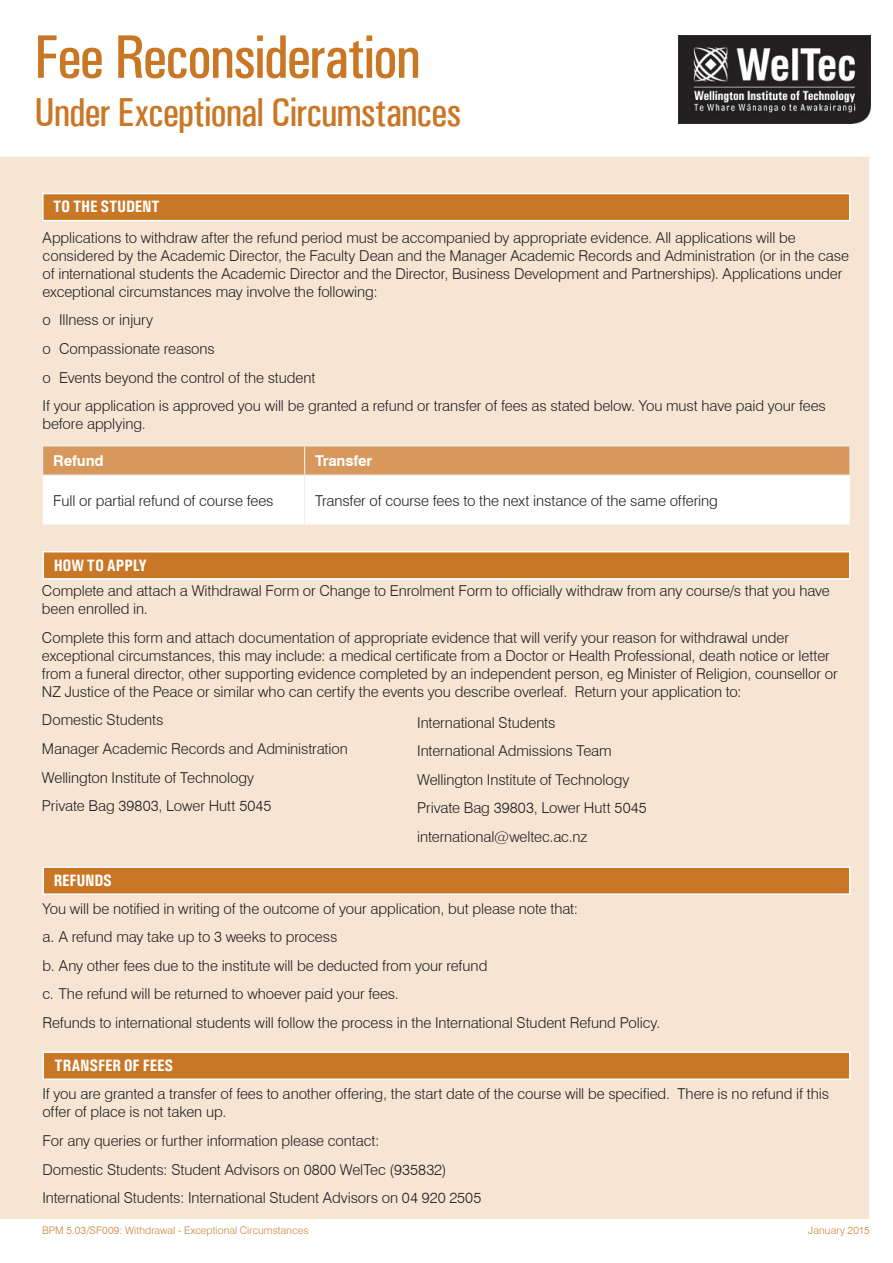
<style>
.page{position:relative;width:893px;height:1263px;background:#fff}
.page>*{position:absolute;margin:0;border:0;box-sizing:border-box;transform-origin:0 0}
.t1{font:500 61.5px "Univers Condensed";letter-spacing:-.03em;color:#c97725}
.t2{font:500 40.5px "Univers Condensed";letter-spacing:-.025em;color:#c97725}
.t3{font:700 16.5px "Univers Condensed";letter-spacing:-.015em;color:#fff}
.t4{font:300 15px/28.7px "Swiss 721 BT";letter-spacing:-.005em;color:#231f20}
.t5{font:700 15px "Swiss 721 BT";letter-spacing:-.01em;color:#fff}
.t6{font:300 10.5px "Swiss 721 BT";letter-spacing:.01em;color:#ce8235}
</style>
<div class="page">
<div style="left:0;top:156px;width:869px;height:1063px;background:#f6e5d3"></div>
<img style="left:679px;top:35px;width:191px;height:89px">
<hr style="left:42px;top:445px;width:263px;height:1px;background:#eef3f4">
<hr style="left:305px;top:445px;width:545px;height:1px;background:#eef3f4">
<svg style="left:42px;top:446px;width:808px;height:79px"></svg>
<hr style="left:42px;top:475px;width:263px;height:1px;background:#eef3f4">
<hr style="left:305px;top:475px;width:545px;height:1px;background:#eef3f4">
<div style="left:42px;top:193px;width:808px;height:28px;background:#c97725;border:2px solid #fff"></div>
<div style="left:42px;top:866px;width:808px;height:29px;background:#c97725;border:2px solid #fff"></div>
<div style="left:42px;top:1051px;width:808px;height:29px;background:#c97725;border:2px solid #fff"></div>
<div style="left:42px;top:551px;width:808px;height:28px;background:#c97725;border:2px solid #fff"></div>
<h1 class="t1" style="left:34px;top:21px;width:388px">Fee Reconsideration</h1>
<h2 class="t2" style="left:34px;top:89px;width:429px">Under Exceptional Circumstances</h2>
<p class="t3" style="left:53px;top:196px;width:108px">TO THE STUDENT</p>
<p class="t4" style="left:43px;top:228px;width:808px;line-height:18px">Applications to withdraw after the refund period must be accompanied by appropriate evidence. All applications will be considered by the Academic Director, the Faculty Dean and the Manager Academic Records and Administration (or in the case of international students the Academic Director and the Director, Business Development and Partnerships). Applications under exceptional circumstances may involve the following:</p>
<p class="t4" style="left:43px;top:306px;width:785px">o Illness or injury<br>o Compassionate reasons<br>o Events beyond the control of the student<br>If your application is approved you will be granted a refund or transfer of fees as stated below. You must have paid your fees</p>
<p class="t4" style="left:43px;top:409px;width:105px">before applying.</p>
<p class="t5" style="left:53px;top:452px;width:52px">Refund</p>
<p class="t5" style="left:315px;top:452px;width:59px">Transfer</p>
<p class="t4" style="left:53px;top:486px;width:222px">Full or partial refund of course fees</p>
<p class="t4" style="left:315px;top:486px;width:404px">Transfer of course fees to the next instance of the same offering</p>
<p class="t3" style="left:54px;top:555px;width:95px">HOW TO APPLY</p>
<p class="t4" style="left:42px;top:582px;width:789px;line-height:18px">Complete and attach a Withdrawal Form or Change to Enrolment Form to officially withdraw from any course/s that you have been enrolled in.</p>
<p class="t4" style="left:42px;top:628px;width:797px;line-height:18px">Complete this form and attach documentation of appropriate evidence that will verify your reason for withdrawal under exceptional circumstances, this may include: a medical certificate from a Doctor or Health Professional, death notice or letter from a funeral director, other supporting evidence completed by an independent person, eg Minister of Religion, counsellor or NZ Justice of the Peace or similar who can certify the events you describe overleaf. Return your application to:</p>
<p class="t4" style="left:42px;top:706px;width:307px">Domestic Students<br>Manager Academic Records and Administration Wellington Institute of Technology<br>Private Bag 39803, Lower Hutt 5045</p>
<p class="t4" style="left:417px;top:708px;width:231px">International Students<br>International Admissions Team<br>Wellington Institute of Technology<br>Private Bag 39803, Lower Hutt 5045 international@weltec.ac.nz</p>
<p class="t3" style="left:54px;top:870px;width:60px">REFUNDS</p>
<p class="t4" style="left:42px;top:894px;width:619px">You will be notified in writing of the outcome of your application, but please note that:<br>a. A refund may take up to 3 weeks to process<br>b. Any other fees due to the institute will be deducted from your refund<br>c. The refund will be returned to whoever paid your fees.<br>Refunds to international students will follow the process in the International Student Refund Policy.</p>
<p class="t3" style="left:55px;top:1056px;width:120px">TRANSFER OF FEES</p>
<p class="t4" style="left:42px;top:1085px;width:788px;line-height:18px">If you are granted a transfer of fees to another offering, the start date of the course will be specified. There is no refund if this offer of place is not taken up.</p>
<p class="t4" style="left:42px;top:1126px;width:440px">For any queries or further information please contact:<br>Domestic Students: Student Advisors on 0800 WelTec (935832)<br>International Students: International Student Advisors on 04 920 2505</p>
<p class="t6" style="left:42px;top:1224px;width:268px">BPM 5.03/SF009: Withdrawal - Exceptional Circumstances</p>
<p class="t6" style="left:808px;top:1224px;width:63px">January 2015</p>
</div>
